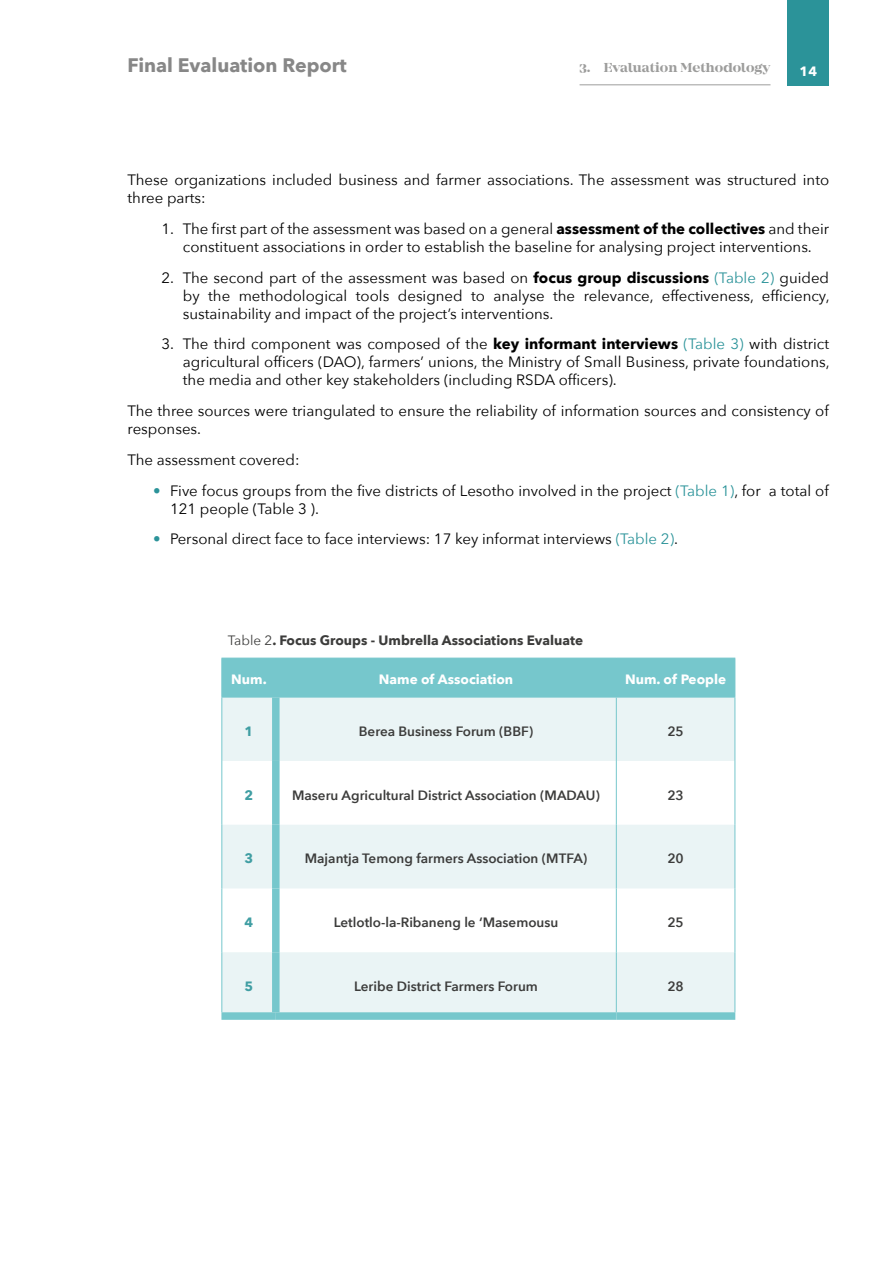
<style>
.page{position:relative;width:893px;height:1263px;background:#fff}
.page>*{position:absolute;margin:0;border:0;box-sizing:border-box;transform-origin:0 0}
.t1{font:700 19.5px "Avenir Next";color:#878787}
.t2{font:15px/18px "Avenir Next";color:#000}
.t3{font:600 13.5px "Avenir Next";color:#3c3c3b}
.t4{font:700 13.5px "Avenir Next";color:#3c3c3b}
.t5{font:700 13.5px "Avenir Next";color:#fff}
.t6{font:700 13.5px "Mirador";color:#9d9d9c}
.t7{font:700 13.5px "Avenir Next";color:#409ea3}
.s1{font-weight:700}
.s2{color:#2b9399}
.s3{font-weight:400}
</style>
<div class="page">
<div style="left:787px;top:0;width:42px;height:85px;background:#2b9399"></div>
<hr style="left:580px;top:85px;width:190px;height:1px;background:#9d9d9c">
<div style="left:222px;top:659px;width:513px;height:38px;background:#76c7cc"></div>
<svg style="left:222px;top:698px;width:513px;height:314px;fill:#eaf4f5"></svg>
<hr style="left:275px;top:658px;width:1px;height:39px;background:#76c7cc">
<hr style="left:616px;top:658px;width:1px;height:39px;background:#76c7cc">
<hr style="left:735px;top:658px;width:1px;height:39px;background:#76c7cc">
<hr style="left:221px;top:697px;width:1px;height:64px;background:#76c7cc">
<hr style="left:616px;top:697px;width:1px;height:64px;background:#76c7cc">
<hr style="left:735px;top:697px;width:1px;height:64px;background:#76c7cc">
<hr style="left:221px;top:761px;width:1px;height:64px;background:#76c7cc">
<hr style="left:616px;top:761px;width:1px;height:64px;background:#76c7cc">
<hr style="left:735px;top:761px;width:1px;height:64px;background:#76c7cc">
<hr style="left:221px;top:825px;width:1px;height:63px;background:#76c7cc">
<hr style="left:616px;top:825px;width:1px;height:63px;background:#76c7cc">
<hr style="left:735px;top:825px;width:1px;height:63px;background:#76c7cc">
<hr style="left:221px;top:888px;width:1px;height:64px;background:#76c7cc">
<hr style="left:616px;top:888px;width:1px;height:64px;background:#76c7cc">
<hr style="left:735px;top:888px;width:1px;height:64px;background:#76c7cc">
<hr style="left:221px;top:952px;width:1px;height:60px;background:#76c7cc">
<hr style="left:616px;top:952px;width:1px;height:60px;background:#76c7cc">
<hr style="left:735px;top:952px;width:1px;height:60px;background:#76c7cc">
<div style="left:272px;top:697px;width:8px;height:64px;background:#76c7cc"></div>
<div style="left:272px;top:761px;width:8px;height:64px;background:#76c7cc"></div>
<div style="left:272px;top:825px;width:8px;height:63px;background:#76c7cc"></div>
<div style="left:272px;top:888px;width:8px;height:64px;background:#76c7cc"></div>
<div style="left:272px;top:952px;width:8px;height:60px;background:#76c7cc"></div>
<hr style="left:221px;top:658px;width:55px;height:1px;background:#76c7cc">
<hr style="left:221px;top:658px;width:1px;height:39px;background:#76c7cc">
<hr style="left:276px;top:658px;width:340px;height:1px;background:#76c7cc">
<hr style="left:616px;top:658px;width:119px;height:1px;background:#76c7cc">
<hr style="left:221px;top:697px;width:55px;height:1px;background:#76c7cc">
<hr style="left:276px;top:697px;width:340px;height:1px;background:#76c7cc">
<hr style="left:616px;top:697px;width:119px;height:1px;background:#76c7cc">
<div style="left:221px;top:1012px;width:55px;height:8px;background:#76c7cc"></div>
<div style="left:276px;top:1012px;width:340px;height:8px;background:#76c7cc"></div>
<div style="left:616px;top:1012px;width:119px;height:8px;background:#76c7cc"></div>
<h1 class="t1" style="left:128px;top:48px;width:221px">Final Evaluation Report</h1>
<p class="t5" style="left:800px;top:60px;width:19px">14</p>
<p class="t6" style="left:580px;top:59px;width:192px">3. Evaluation Methodology</p>
<p class="t2" style="left:128px;top:170px;width:703px">These organizations included business and farmer associations. The assessment was structured into three parts:</p>
<p class="t2" style="left:162px;top:219px;width:669px;text-align:center">1. The first part of the assessment was based on a general <span class="s1">assessment of the collectives</span> and their constituent associations in order to establish the baseline for analysing project interventions.</p>
<p class="t2" style="left:183px;top:268px;width:648px;text-align:justify;text-indent:-21px">2. The second part of the assessment was based on <span class="s1">focus group discussions</span> <span class="s2">(Table 2)</span> guided by the methodological tools designed to analyse the relevance, effectiveness, efficiency, sustainability and impact of the project’s interventions.</p>
<p class="t2" style="left:183px;top:334px;width:648px;text-align:justify;text-indent:-21px">3. The third component was composed of the <span class="s1">key informant interviews</span> <span class="s2">(Table 3)</span> with district agricultural officers (DAO), farmers’ unions, the Ministry of Small Business, private foundations, the media and other key stakeholders (including RSDA officers).</p>
<p class="t2" style="left:128px;top:401px;width:703px">The three sources were triangulated to ensure the reliability of information sources and consistency of responses.</p>
<p class="t2" style="left:128px;top:450px;width:173px">The assessment covered:</p>
<p class="t2" style="left:170px;top:481px;width:660px;text-indent:-17px"><span class="s2">•</span> Five focus groups from the five districts of Lesotho involved in the project <span class="s2">(Table 1)</span>, for a total of<br>121 people (Table 3 ).</p>
<p class="t2" style="left:153px;top:529px;width:526px"><span class="s2">•</span> Personal direct face to face interviews: 17 key informat interviews <span class="s2">(Table 2)</span>.</p>
<p class="t4" style="left:228px;top:629px;width:357px"><span class="s3">Table 2</span>. Focus Groups - Umbrella Associations Evaluate</p>
<p class="t5" style="left:231px;top:668px;width:37px">Num.</p>
<p class="t5" style="left:379px;top:668px;width:136px">Name of Association</p>
<p class="t5" style="left:625px;top:668px;width:103px">Num. of People</p>
<p class="t7" style="left:244px;top:719px;width:10px">1</p>
<p class="t3" style="left:359px;top:719px;width:176px">Berea Business Forum (BBF)</p>
<p class="t3" style="left:667px;top:719px;width:18px">25</p>
<p class="t7" style="left:244px;top:783px;width:10px">2</p>
<p class="t3" style="left:292px;top:783px;width:309px">Maseru Agricultural District Association (MADAU)</p>
<p class="t3" style="left:667px;top:783px;width:18px">23</p>
<p class="t7" style="left:244px;top:847px;width:10px">3</p>
<p class="t3" style="left:305px;top:847px;width:284px">Majantja Temong farmers Association (MTFA)</p>
<p class="t3" style="left:667px;top:847px;width:18px">20</p>
<p class="t7" style="left:244px;top:911px;width:10px">4</p>
<p class="t3" style="left:334px;top:911px;width:226px">Letlotlo-la-Ribaneng le ‘Masemousu</p>
<p class="t3" style="left:667px;top:911px;width:18px">25</p>
<p class="t7" style="left:244px;top:974px;width:10px">5</p>
<p class="t3" style="left:354px;top:974px;width:185px">Leribe District Farmers Forum</p>
<p class="t3" style="left:667px;top:974px;width:18px">28</p>
</div>
